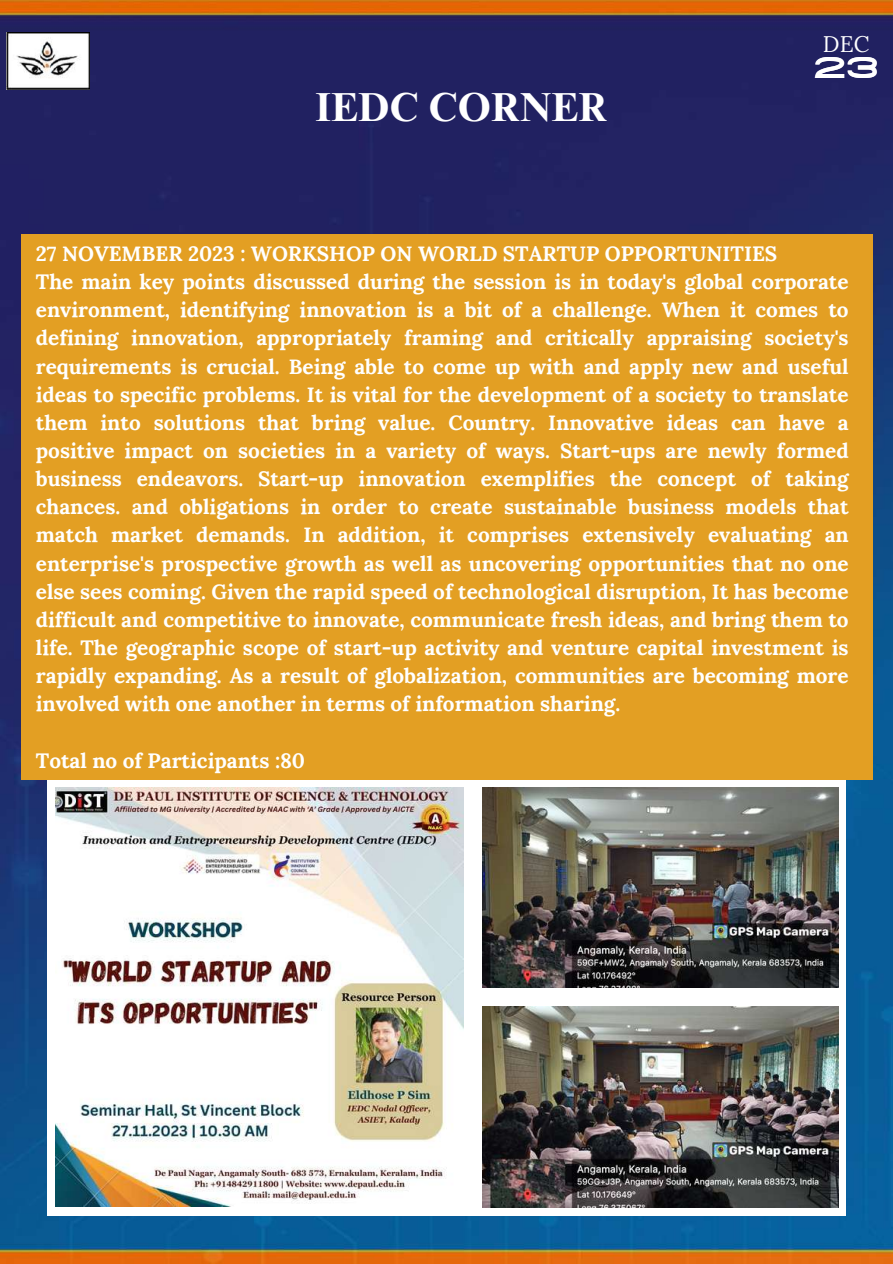
<style>
.page{position:relative;width:893px;height:1264px;background:#fff}
.page>*{position:absolute;margin:0;border:0;box-sizing:border-box;transform-origin:0 0}
.t1{font:700 40.5px "Times NRMT Pro";color:#fff}
.t2{font:30px "High Cruiser";color:#fff}
.t3{font:22.5px "Lora";color:#fff}
.t4{font:700 20.7px/28.2px "Lora";color:#fff}
</style>
<div class="page">
<img style="left:0;top:0;width:892px;height:1263px">
<img style="left:6px;top:32px;width:84px;height:57px">
<div style="left:22px;top:235px;width:850px;height:545px;background:#e39f23"></div>
<div style="left:48px;top:780px;width:797px;height:435px;background:#fff"></div>
<img style="left:56px;top:787px;width:407px;height:419px">
<img style="left:482px;top:787px;width:356px;height:200px">
<img style="left:482px;top:1006px;width:356px;height:200px">
<p class="t3" style="left:822px;top:30px;width:48px">DEC</p>
<h1 class="t1" style="left:315px;top:92px;width:294px">IEDC CORNER</h1>
<h2 class="t2" style="left:813px;top:51px;width:66px">23</h2>
<p class="t4" style="left:36px;top:239px;width:814px">27 NOVEMBER 2023 : WORKSHOP ON WORLD STARTUP OPPORTUNITIES<br>The main key points discussed during the session is in today's global corporate environment, identifying innovation is a bit of a challenge. When it comes to defining innovation, appropriately framing and critically appraising society's requirements is crucial. Being able to come up with and apply new and useful ideas to specific problems. It is vital for the development of a society to translate them into solutions that bring value. Country. Innovative ideas can have a positive impact on societies in a variety of ways. Start-ups are newly formed business endeavors. Start-up innovation exemplifies the concept of taking chances. and obligations in order to create sustainable business models that match market demands. In addition, it comprises extensively evaluating an enterprise's prospective growth as well as uncovering opportunities that no one else sees coming. Given the rapid speed of technological disruption, It has become difficult and competitive to innovate, communicate fresh ideas, and bring them to life. The geographic scope of start-up activity and venture capital investment is rapidly expanding. As a result of globalization, communities are becoming more involved with one another in terms of information sharing.</p>
<p class="t4" style="left:36px;top:746px;width:271px">Total no of Participants :80</p>
</div>
